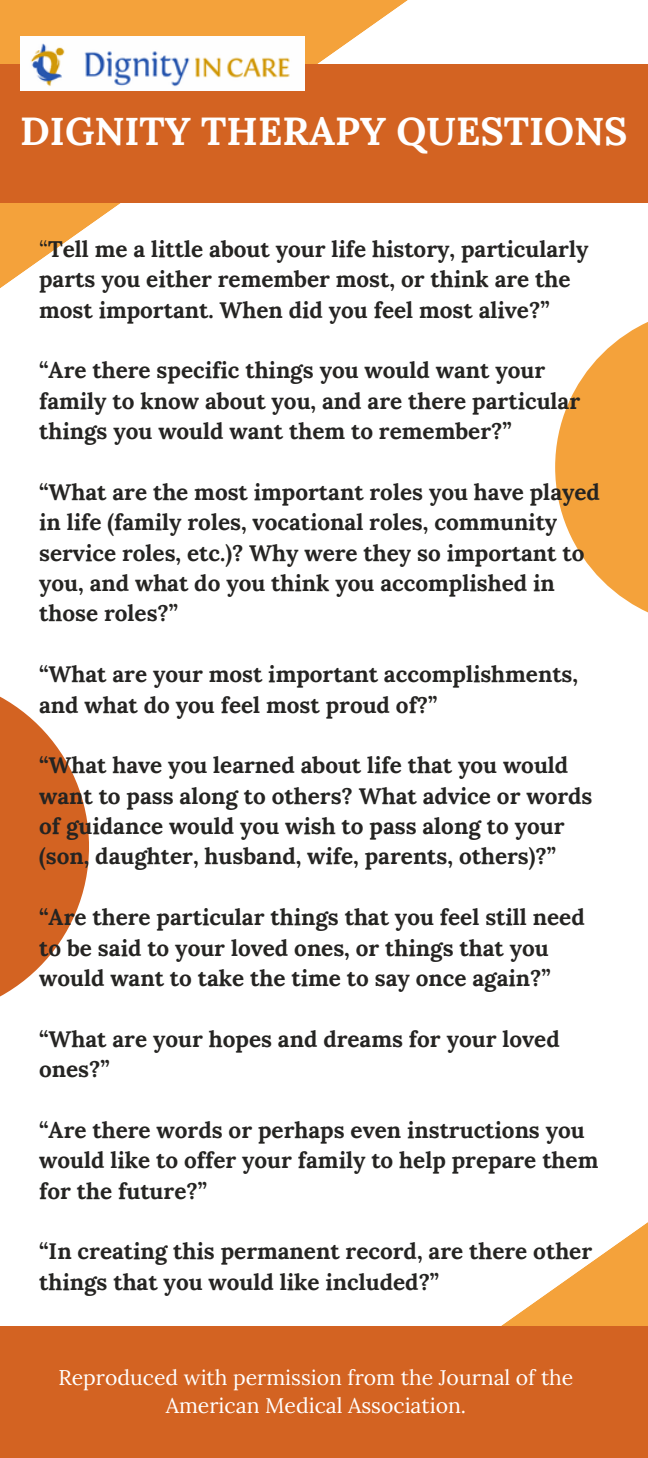
<style>
.page{position:relative;width:648px;height:1458px;background:#fff}
.page>*{position:absolute;margin:0;border:0;box-sizing:border-box;transform-origin:0 0}
.t1{font:700 38.93px "Lora";color:#fff}
.t2{font:700 22.5px/30.4px "Lora";color:#252422}
.t3{font:21.15px/28.8px "Lora";color:#fff;text-align:center}
.s1{font-weight:400}
</style>
<div class="page">
<svg style="left:0;top:0;width:408px;height:288px"></svg>
<svg style="left:501px;top:1222px;width:147px;height:104px"></svg>
<div style="left:0;top:64px;width:648px;height:139px;background:#d36322"></div>
<svg style="left:555px;top:322px;width:93px;height:291px;fill:#f4a23b"></svg>
<svg style="left:0;top:696px;width:89px;height:301px;fill:#d36322"></svg>
<img style="left:21px;top:36px;width:283px;height:54px">
<div style="left:0;top:1326px;width:648px;height:132px;background:#d36322"></div>
<h1 class="t1" style="left:20px;top:106px;width:609px">DIGNITY THERAPY QUESTIONS</h1>
<p class="t2" style="left:39px;top:233px;width:551px"><span class="s1">“</span>Tell me a little about your life history, particularly parts you either remember most, or think are the most important. When did you feel most alive?”</p>
<h2 class="t2" style="left:39px;top:355px;width:543px">“Are there specific things you would want your family to know about you, and are there particular things you would want them to remember?”</h2>
<h2 class="t2" style="left:39px;top:476px;width:562px">“What are the most important roles you have played in life (family roles, vocational roles, community service roles, etc.)? Why were they so important to you, and what do you think you accomplished in those roles?”</h2>
<h2 class="t2" style="left:39px;top:659px;width:541px">“What are your most important accomplishments, and what do you feel most proud of?”</h2>
<h2 class="t2" style="left:39px;top:750px;width:555px">“What have you learned about life that you would want to pass along to others? What advice or words of guidance would you wish to pass along to your (son, daughter, husband, wife, parents, others)?”</h2>
<h2 class="t2" style="left:39px;top:902px;width:547px">“Are there particular things that you feel still need to be said to your loved ones, or things that you would want to take the time to say once again?”</h2>
<h2 class="t2" style="left:39px;top:1023px;width:522px">“What are your hopes and dreams for your loved ones?”</h2>
<h2 class="t2" style="left:39px;top:1114px;width:561px">“Are there words or perhaps even instructions you would like to offer your family to help prepare them for the future?”</h2>
<h2 class="t2" style="left:39px;top:1236px;width:555px">“In creating this permanent record, are there other things that you would like included?”</h2>
<p class="t3" style="left:59px;top:1363px;width:516px">Reproduced with permission from the Journal of the<br>American Medical Association.</p>
</div>
